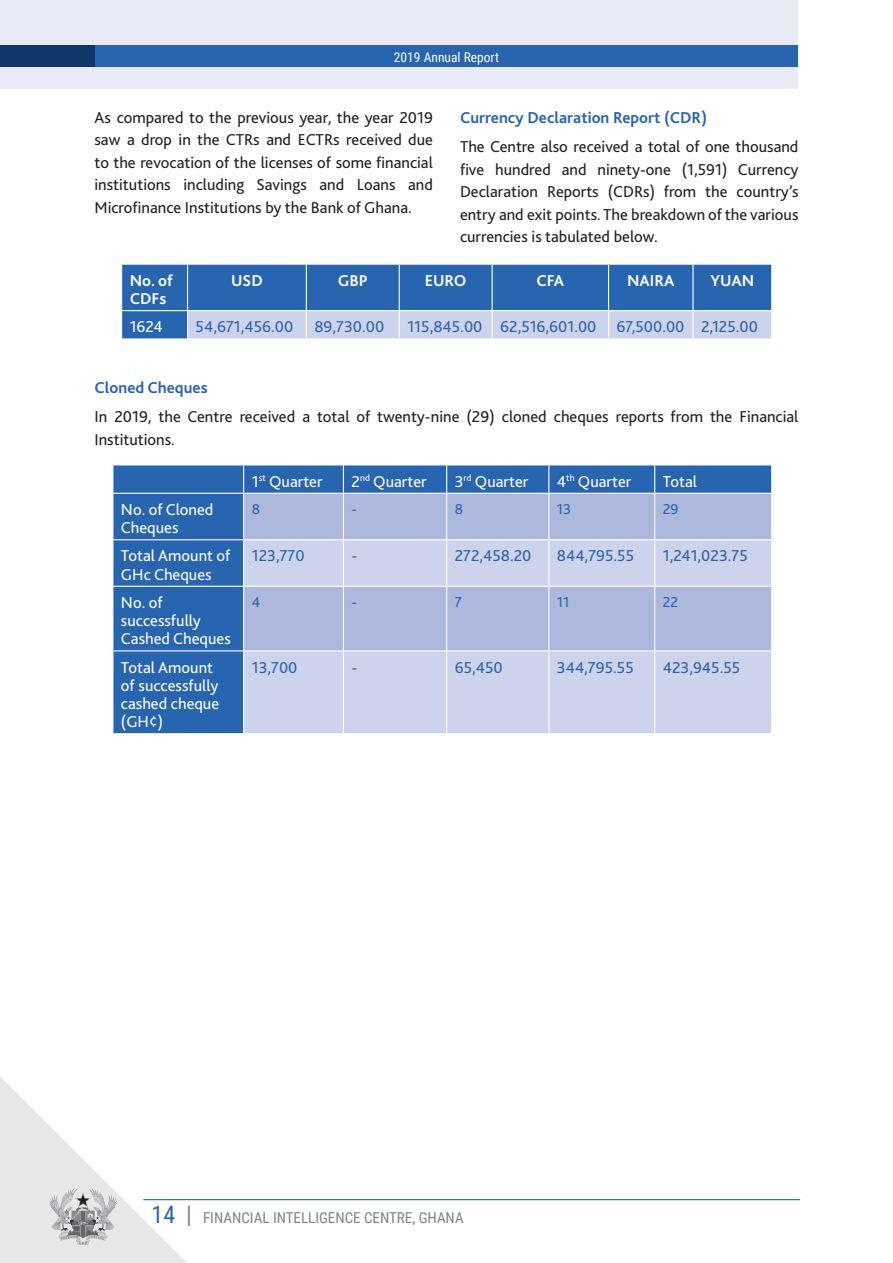
<style>
.page{position:relative;width:893px;height:1263px;background:#fff}
.page>*{position:absolute;margin:0;border:0;box-sizing:border-box;transform-origin:0 0}
.t1{font:16.5px/22.5px "Bliss 2";color:#231f20;text-align:justify}
.t2{font:16.5px/18.1px "Bliss 2";color:#fff}
.t3{font:16.5px "Bliss 2";color:#2865b1}
.heading_2{font:700 16.5px "Bliss 2";color:#2865b1}
.t4{font:700 16.5px/18.1px "Bliss 2";color:#fff}
.t5{font:15px "Roboto Condensed";color:#808285}
.t6{font:15px "Bliss 2";color:#2865b1}
.t7{font:13.5px "Roboto Condensed";color:#fff}
.s1{font-size:24px;color:#2865b1}
.s2{font-size:24px}
</style>
<div class="page">
<div style="left:0;top:0;width:798px;height:88px;background:#e8eaf5"></div>
<div style="left:0;top:45px;width:95px;height:22px;background:#0e3669"></div>
<div style="left:95px;top:45px;width:703px;height:22px;background:#2865b1"></div>
<svg style="left:0;top:1077px;width:195px;height:186px"></svg>
<img style="left:50px;top:1188px;width:67px;height:56px">
<hr style="left:143px;top:1199px;width:657px;height:1px;background:#2865b1">
<svg style="left:121px;top:264px;width:651px;height:75px;background:#668ec6"></svg>
<hr style="left:693px;top:338px;width:79px;height:2px;background:#fff">
<div style="left:113px;top:465px;width:658px;height:268px;background:#2865b1"></div>
<div style="left:244px;top:494px;width:527px;height:45px;background:#acb8dc"></div>
<svg style="left:244px;top:540px;width:527px;height:193px;background:#c2cae5"></svg>
<svg style="left:243px;top:465px;width:1px;height:28px"></svg>
<svg style="left:343px;top:465px;width:1px;height:28px"></svg>
<svg style="left:446px;top:465px;width:1px;height:28px"></svg>
<svg style="left:548px;top:465px;width:1px;height:28px"></svg>
<svg style="left:654px;top:465px;width:1px;height:28px"></svg>
<svg style="left:771px;top:465px;width:1px;height:28px"></svg>
<hr style="left:112px;top:493px;width:132px;height:1px;background:#fff">
<hr style="left:112px;top:539px;width:132px;height:1px;background:#fff">
<hr style="left:112px;top:586px;width:132px;height:1px;background:#fff">
<hr style="left:112px;top:650px;width:132px;height:1px;background:#fff">
<hr style="left:244px;top:493px;width:99px;height:1px;background:#fff">
<hr style="left:243px;top:494px;width:1px;height:45px;background:#fff">
<hr style="left:343px;top:493px;width:104px;height:1px;background:#fff">
<hr style="left:343px;top:494px;width:1px;height:45px;background:#fff">
<hr style="left:447px;top:493px;width:102px;height:1px;background:#fff">
<hr style="left:446px;top:494px;width:1px;height:45px;background:#fff">
<hr style="left:549px;top:493px;width:106px;height:1px;background:#fff">
<hr style="left:548px;top:494px;width:1px;height:45px;background:#fff">
<hr style="left:655px;top:493px;width:117px;height:1px;background:#fff">
<hr style="left:654px;top:494px;width:1px;height:45px;background:#fff">
<hr style="left:243px;top:587px;width:1px;height:63px;background:#fff">
<hr style="left:343px;top:587px;width:1px;height:63px;background:#fff">
<hr style="left:446px;top:587px;width:1px;height:63px;background:#fff">
<hr style="left:548px;top:587px;width:1px;height:63px;background:#fff">
<hr style="left:654px;top:587px;width:1px;height:63px;background:#fff">
<hr style="left:244px;top:539px;width:99px;height:1px;background:#fff">
<hr style="left:243px;top:540px;width:1px;height:46px;background:#fff">
<hr style="left:244px;top:586px;width:99px;height:1px;background:#fff">
<hr style="left:343px;top:539px;width:104px;height:1px;background:#fff">
<hr style="left:343px;top:540px;width:1px;height:46px;background:#fff">
<hr style="left:343px;top:586px;width:104px;height:1px;background:#fff">
<hr style="left:447px;top:539px;width:102px;height:1px;background:#fff">
<hr style="left:446px;top:540px;width:1px;height:46px;background:#fff">
<hr style="left:447px;top:586px;width:102px;height:1px;background:#fff">
<hr style="left:549px;top:539px;width:106px;height:1px;background:#fff">
<hr style="left:548px;top:540px;width:1px;height:46px;background:#fff">
<hr style="left:549px;top:586px;width:106px;height:1px;background:#fff">
<hr style="left:655px;top:539px;width:117px;height:1px;background:#fff">
<hr style="left:654px;top:540px;width:1px;height:46px;background:#fff">
<hr style="left:655px;top:586px;width:117px;height:1px;background:#fff">
<hr style="left:244px;top:650px;width:99px;height:1px;background:#fff">
<hr style="left:243px;top:651px;width:1px;height:82px;background:#fff">
<hr style="left:343px;top:650px;width:104px;height:1px;background:#fff">
<hr style="left:343px;top:651px;width:1px;height:82px;background:#fff">
<hr style="left:447px;top:650px;width:102px;height:1px;background:#fff">
<hr style="left:446px;top:651px;width:1px;height:82px;background:#fff">
<hr style="left:549px;top:650px;width:106px;height:1px;background:#fff">
<hr style="left:548px;top:651px;width:1px;height:82px;background:#fff">
<hr style="left:655px;top:650px;width:117px;height:1px;background:#fff">
<hr style="left:654px;top:651px;width:1px;height:82px;background:#fff">
<p class="t7" style="left:394px;top:48px;width:107px">2019 Annual Report</p>
<p class="t1" style="left:94px;top:106px;width:340px">As compared to the previous year, the year 2019 saw a drop in the CTRs and ECTRs received due to the revocation of the licenses of some financial institutions including Savings and Loans and Microfinance Institutions by the Bank of Ghana.</p>
<p class="heading_2" style="left:460px;top:107px;width:249px">Currency Declaration Report (CDR)</p>
<p class="t1" style="left:460px;top:135px;width:340px">The Centre also received a total of one thousand five hundred and ninety-one (1,591) Currency Declaration Reports (CDRs) from the country’s entry and exit points. The breakdown of the various currencies is tabulated below.</p>
<p class="t4" style="left:130px;top:271px;width:45px">No. of<br>CDFs</p>
<p class="t4" style="left:231px;top:271px;width:33px">USD</p>
<p class="t4" style="left:338px;top:271px;width:32px">GBP</p>
<p class="t4" style="left:425px;top:271px;width:43px">EURO</p>
<p class="t4" style="left:536px;top:271px;width:29px">CFA</p>
<p class="t4" style="left:627px;top:271px;width:49px">NAIRA</p>
<p class="t4" style="left:710px;top:271px;width:45px">YUAN</p>
<p class="t2" style="left:130px;top:317px;width:35px">1624</p>
<p class="t3" style="left:196px;top:316px;width:99px">54,671,456.00</p>
<p class="t3" style="left:314px;top:316px;width:71px">89,730.00</p>
<p class="t3" style="left:407px;top:316px;width:77px">115,845.00</p>
<p class="t3" style="left:500px;top:316px;width:98px">62,516,601.00</p>
<p class="t3" style="left:617px;top:316px;width:69px">67,500.00</p>
<p class="t3" style="left:701px;top:316px;width:58px">2,125.00</p>
<p class="heading_2" style="left:94px;top:377px;width:115px">Cloned Cheques</p>
<p class="t1" style="left:94px;top:405px;width:705px">In 2019, the Centre received a total of twenty-nine (29) cloned cheques reports from the Financial<br>Institutions.</p>
<p class="t2" style="left:252px;top:471px;width:72px">1<sup>st</sup> Quarter</p>
<p class="t2" style="left:352px;top:471px;width:77px">2<sup>nd</sup> Quarter</p>
<p class="t2" style="left:455px;top:471px;width:75px">3<sup>rd</sup> Quarter</p>
<p class="t2" style="left:557px;top:471px;width:76px">4<sup>th</sup> Quarter</p>
<p class="t2" style="left:663px;top:471px;width:36px">Total</p>
<p class="t2" style="left:121px;top:500px;width:94px">No. of Cloned<br>Cheques</p>
<p class="t6" style="left:252px;top:499px;width:10px">8</p>
<p class="t6" style="left:352px;top:499px;width:7px">-</p>
<p class="t6" style="left:455px;top:499px;width:10px">8</p>
<p class="t6" style="left:557px;top:499px;width:16px">13</p>
<p class="t6" style="left:663px;top:499px;width:17px">29</p>
<p class="t2" style="left:121px;top:546px;width:111px">Total Amount of<br>GHc Cheques</p>
<p class="t3" style="left:252px;top:546px;width:54px">123,770</p>
<p class="t3" style="left:352px;top:546px;width:7px">-</p>
<p class="t3" style="left:455px;top:546px;width:78px">272,458.20</p>
<p class="t3" style="left:557px;top:546px;width:79px">844,795.55</p>
<p class="t3" style="left:663px;top:546px;width:87px">1,241,023.75</p>
<p class="t2" style="left:121px;top:593px;width:111px">No. of successfully<br>Cashed Cheques</p>
<p class="t6" style="left:252px;top:592px;width:10px">4</p>
<p class="t6" style="left:352px;top:592px;width:7px">-</p>
<p class="t6" style="left:455px;top:592px;width:9px">7</p>
<p class="t6" style="left:557px;top:592px;width:14px">11</p>
<p class="t6" style="left:663px;top:592px;width:17px">22</p>
<p class="t2" style="left:121px;top:657px;width:100px">Total Amount of successfully cashed cheque (GH¢)</p>
<p class="t3" style="left:252px;top:657px;width:47px">13,700</p>
<p class="t3" style="left:352px;top:657px;width:7px">-</p>
<p class="t3" style="left:455px;top:657px;width:50px">65,450</p>
<p class="t3" style="left:557px;top:657px;width:78px">344,795.55</p>
<p class="t3" style="left:663px;top:657px;width:79px">423,945.55</p>
<p class="t5" style="left:152px;top:1207px;width:314px"><span class="s1">14</span> <span class="s2">|</span> FINANCIAL INTELLIGENCE CENTRE, GHANA</p>
</div>
